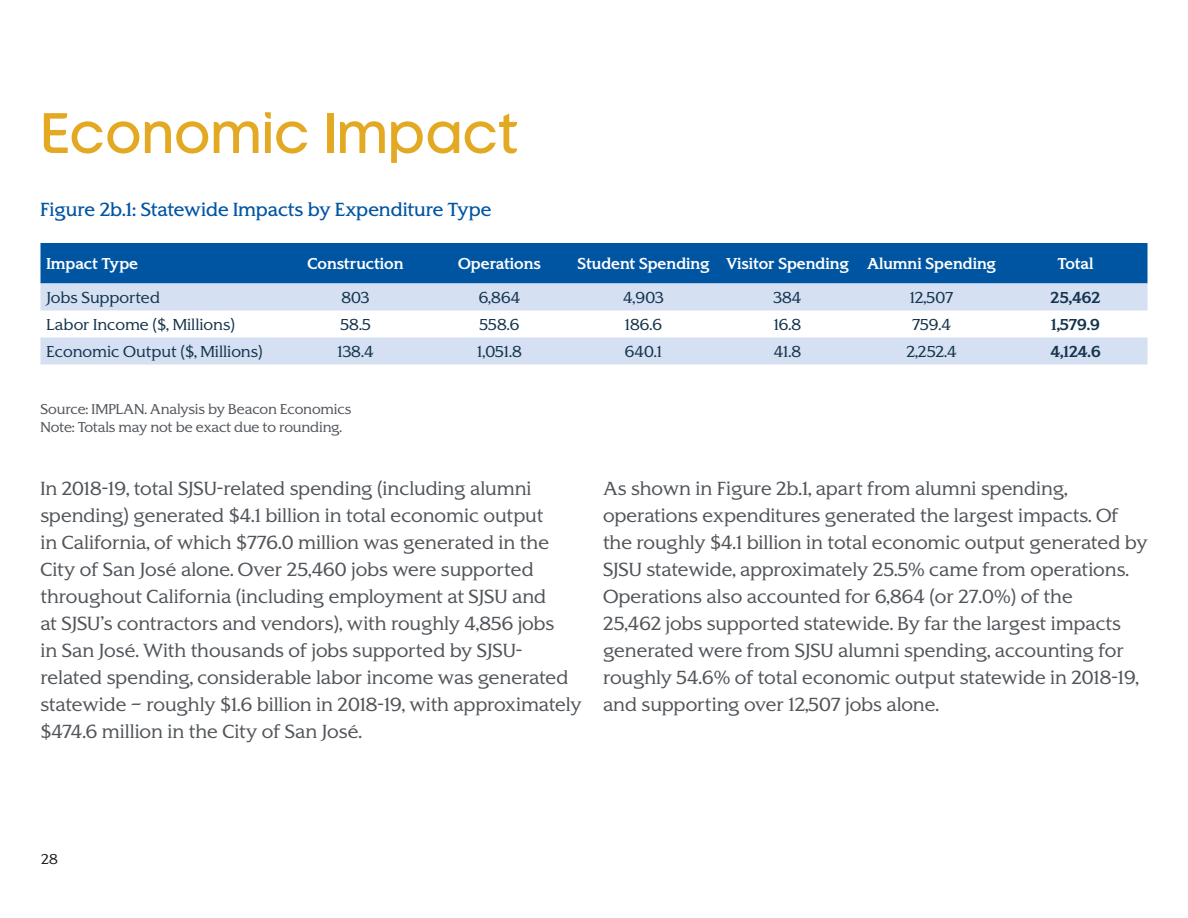
<style>
.page{position:relative;width:1188px;height:918px;background:#fff}
.page>*{position:absolute;margin:0;border:0;box-sizing:border-box;transform-origin:0 0}
.Chapter{font:300 54px "SJSU Pride D";letter-spacing:-.005em;color:#e4a922}
.t1{font:300 18px/27px "SJSU Spartan";color:#51555a}
.t2{font:18px "SJSU Spartan";color:#0055a2}
.t3{font:300 15px "SJSU Spartan";color:#14344d}
.t4{font:700 15px "SJSU Spartan";color:#fff}
.t5{font:700 15px "SJSU Spartan";color:#14344d}
.t6{font:300 13.5px "SJSU Spartan";letter-spacing:-.015em;color:#51555a}
.t7{font:300 13.5px "SJSU Spartan";color:#231f20}
</style>
<div class="page">
<div style="left:40px;top:243px;width:1108px;height:41px;background:#0055a2"></div>
<svg style="left:40px;top:284px;width:1108px;height:80px;fill:#d5e0f2"></svg>
<p class="Chapter" style="left:40px;top:100px;width:480px">Economic Impact</p>
<p class="t2" style="left:40px;top:198px;width:453px">Figure 2b.1: Statewide Impacts by Expenditure Type</p>
<p class="t4" style="left:46px;top:254px;width:93px">Impact Type</p>
<p class="t4" style="left:308px;top:254px;width:97px">Construction</p>
<p class="t4" style="left:458px;top:254px;width:84px">Operations</p>
<p class="t4" style="left:578px;top:254px;width:133px">Student Spending</p>
<p class="t4" style="left:726px;top:254px;width:124px">Visitor Spending</p>
<p class="t4" style="left:867px;top:254px;width:130px">Alumni Spending</p>
<p class="t4" style="left:1057px;top:254px;width:38px">Total</p>
<p class="t3" style="left:46px;top:288px;width:115px">Jobs Supported</p>
<p class="t3" style="left:341px;top:288px;width:30px">803</p>
<p class="t3" style="left:479px;top:288px;width:43px">6,864</p>
<p class="t3" style="left:623px;top:288px;width:42px">4,903</p>
<p class="t3" style="left:774px;top:288px;width:29px">384</p>
<p class="t3" style="left:910px;top:288px;width:45px">12,507</p>
<p class="t5" style="left:1051px;top:287px;width:51px">25,462</p>
<p class="t3" style="left:46px;top:315px;width:190px">Labor Income ($, Millions)</p>
<p class="t3" style="left:340px;top:315px;width:32px">58.5</p>
<p class="t3" style="left:479px;top:315px;width:42px">558.6</p>
<p class="t3" style="left:625px;top:315px;width:39px">186.6</p>
<p class="t3" style="left:774px;top:315px;width:29px">16.8</p>
<p class="t3" style="left:912px;top:315px;width:40px">759.4</p>
<p class="t5" style="left:1051px;top:314px;width:50px">1,579.9</p>
<p class="t3" style="left:47px;top:342px;width:218px">Economic Output ($, Millions)</p>
<p class="t3" style="left:338px;top:342px;width:38px">138.4</p>
<p class="t3" style="left:477px;top:342px;width:46px">1,051.8</p>
<p class="t3" style="left:625px;top:342px;width:39px">640.1</p>
<p class="t3" style="left:774px;top:342px;width:29px">41.8</p>
<p class="t3" style="left:906px;top:342px;width:52px">2,252.4</p>
<p class="t5" style="left:1050px;top:341px;width:52px">4,124.6</p>
<p class="t6" style="left:40px;top:400px;width:312px">Source: IMPLAN. Analysis by Beacon Economics</p>
<p class="t6" style="left:40px;top:418px;width:303px">Note: Totals may not be exact due to rounding.</p>
<p class="t1" style="left:40px;top:475px;width:543px">In 2018-19, total SJSU-related spending (including alumni spending) generated $4.1 billion in total economic output<br>in California, of which $776.0 million was generated in the City of San José alone. Over 25,460 jobs were supported throughout California (including employment at SJSU and<br>at SJSU’s contractors and vendors), with roughly 4,856 jobs<br>in San José. With thousands of jobs supported by SJSU&shy;related spending, considerable labor income was generated statewide – roughly $1.6 billion in 2018-19, with approximately $474.6 million in the City of San José.</p>
<p class="t1" style="left:603px;top:475px;width:546px">As shown in Figure 2b.1, apart from alumni spending, operations expenditures generated the largest impacts. Of the roughly $4.1 billion in total economic output generated by SJSU statewide, approximately 25.5% came from operations.<br>Operations also accounted for 6,864 (or 27.0%) of the<br>25,462 jobs supported statewide. By far the largest impacts generated were from SJSU alumni spending, accounting for roughly 54.6% of total economic output statewide in 2018-19, and supporting over 12,507 jobs alone.</p>
<p class="t7" style="left:41px;top:850px;width:18px">28</p>
</div>
